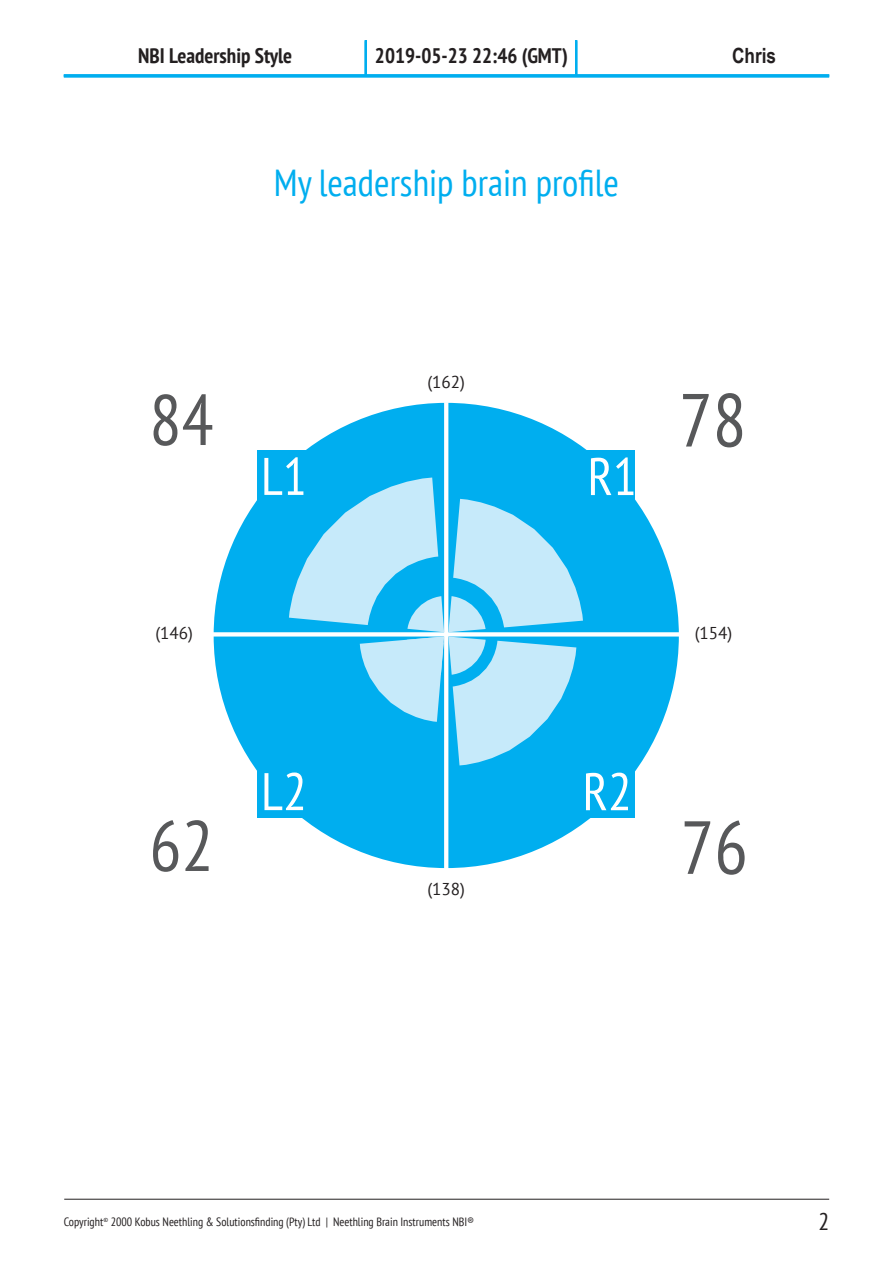
<style>
.page{position:relative;width:893px;height:1263px;background:#fff}
.page>*{position:absolute;margin:0;border:0;box-sizing:border-box;transform-origin:0 0}
.t1{font:condensed 75px "PT Sans";color:#57585a}
.t2{font:condensed 71.4px "PT Sans";color:#57585a}
.t3{font:condensed 52.8px "PT Sans";color:#fff}
.t4{font:condensed 37.5px "PT Sans";color:#00aeef}
.t5{font:condensed 24px "PT Sans";color:#231f20}
.t6{font:700 condensed 21px "PT Sans";color:#231f20}
.t7{font:700 21px "Arial Narrow";color:#231f20}
.t8{font:17.1px "PT Sans";color:#231f20}
.t9{font:condensed 12px "PT Sans";color:#231f20}
</style>
<div class="page">
<hr style="left:64px;top:75px;width:765px;height:3px;background:#00aeef">
<hr style="left:64px;top:1199px;width:765px;height:1px;background:#231f20">
<hr style="left:64px;top:74px;width:765px;height:3px;background:#00aeef">
<hr style="left:365px;top:40px;width:2px;height:35px;background:#00aeef">
<hr style="left:575px;top:40px;width:2px;height:35px;background:#00aeef">
<div style="left:257px;top:766px;width:378px;height:51px;background:#00aeef"></div>
<div style="left:214px;top:403px;width:465px;height:465px;background:#00aeef;border-radius:50%"></div>
<svg style="left:444px;top:403px;width:4px;height:465px"></svg>
<svg style="left:213px;top:632px;width:466px;height:4px"></svg>
<svg style="left:213px;top:402px;width:231px;height:230px"></svg>
<svg style="left:448px;top:636px;width:220px;height:221px"></svg>
<svg style="left:359px;top:596px;width:127px;height:126px"></svg>
<svg style="left:448px;top:402px;width:231px;height:230px"></svg>
<h3 class="t6" style="left:138px;top:42px;width:156px">NBI Leadership Style</h3>
<h3 class="t6" style="left:375px;top:42px;width:194px">2019-05-23 22:46 (GMT)</h3>
<h3 class="t7" style="left:732px;top:43px;width:45px">Chris</h3>
<h3 class="t4" style="left:274px;top:158px;width:347px">My leadership brain profile</h3>
<h2 class="t2" style="left:149px;top:374px;width:66px">84</h2>
<h3 class="t8" style="left:427px;top:371px;width:39px">(162)</h3>
<h3 class="t3" style="left:261px;top:442px;width:47px">L1</h3>
<h3 class="t3" style="left:588px;top:443px;width:51px">R1</h3>
<h1 class="t1" style="left:679px;top:372px;width:69px">78</h1>
<h3 class="t8" style="left:155px;top:622px;width:39px">(146)</h3>
<h3 class="t8" style="left:695px;top:622px;width:39px">(154)</h3>
<h2 class="t2" style="left:149px;top:800px;width:66px">62</h2>
<h3 class="t3" style="left:261px;top:758px;width:47px">L2</h3>
<h3 class="t3" style="left:583px;top:758px;width:51px">R2</h3>
<h3 class="t8" style="left:427px;top:878px;width:39px">(138)</h3>
<h1 class="t1" style="left:680px;top:799px;width:69px">76</h1>
<p class="t9" style="left:64px;top:1214px;width:412px">Copyright<sup>©</sup> 2000 Kobus Neethling &amp; Solutionsfinding (Pty) Ltd | Neethling Brain Instruments NBI®</p>
<h3 class="t5" style="left:818px;top:1206px;width:12px">2</h3>
</div>
